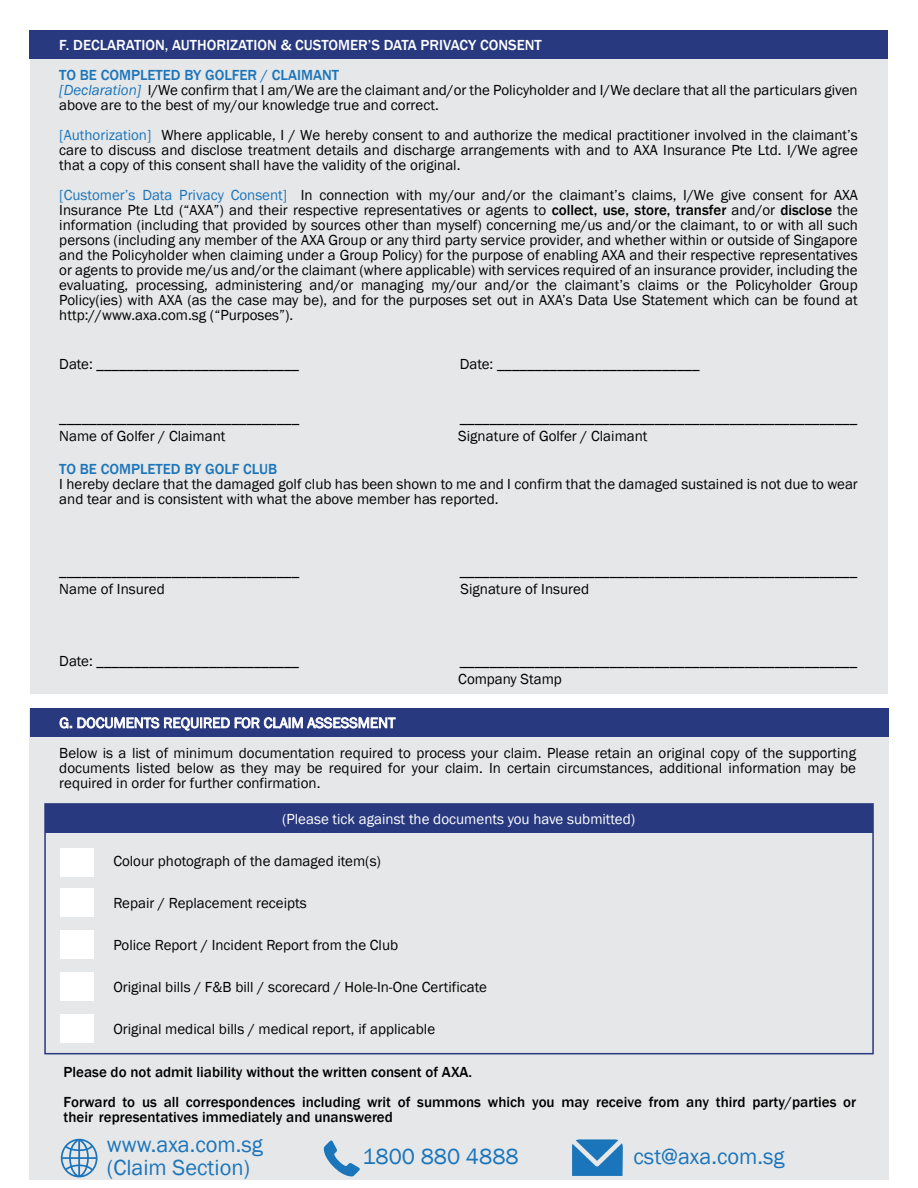
<style>
.page{position:relative;width:918px;height:1188px;background:#fff}
.page>*{position:absolute;margin:0;border:0;box-sizing:border-box;transform-origin:0 0}
.t1{font:22.5px/22.5px "Franklin Gothic";color:#1b75bb}
.t2{font:15px/15px "Franklin Gothic";color:#000}
.t3{font:15px/15px "Franklin Gothic";color:#020101;text-align:justify}
.t4{font:500 15px/30px "Franklin Gothic";color:#020101}
.t5{font:15px "Franklin Gothic";color:#fff}
.t6{font:500 15px "Franklin Gothic";color:#fff}
.t7{font:500 15px "Franklin Gothic";color:#1b75bb}
.s1{font-weight:500;color:#1b75bb}
.s2{font-style:italic;color:#1b75bb}
.s3{color:#1b75bb}
.s4{font-weight:500}
</style>
<div class="page">
<div style="left:30px;top:30px;width:858px;height:443px;background:#e6e7e8"></div>
<div style="left:30px;top:456px;width:858px;height:238px;background:#e6e7e8"></div>
<div style="left:30px;top:30px;width:858px;height:28px;background:#28397f"></div>
<div style="left:29px;top:709px;width:860px;height:471px;background:#e6e7e8"></div>
<div style="left:30px;top:709px;width:858px;height:28px;background:#28397f"></div>
<div style="left:45px;top:804px;width:828px;height:28px;background:#28397f"></div>
<div style="left:44px;top:803px;width:830px;height:251px;border:2px solid #28397f"></div>
<svg style="left:60px;top:717px;width:336px;height:14px"></svg>
<div style="left:60px;top:848px;width:33px;height:28px;background:#fff"></div>
<div style="left:60px;top:889px;width:33px;height:28px;background:#fff"></div>
<div style="left:60px;top:931px;width:33px;height:28px;background:#fff"></div>
<div style="left:60px;top:973px;width:33px;height:28px;background:#fff"></div>
<div style="left:60px;top:1015px;width:33px;height:28px;background:#fff"></div>
<svg style="left:61px;top:1139px;width:37px;height:38px"></svg>
<svg style="left:572px;top:1139px;width:51px;height:37px;background:#418ac3"></svg>
<svg style="left:324px;top:1141px;width:36px;height:35px"></svg>
<p class="t6" style="left:59px;top:35px;width:484px">F. DECLARATION, AUTHORIZATION &amp; CUSTOMER’S DATA PRIVACY CONSENT</p>
<p class="t2" style="left:59px;top:68px;width:800px"><span class="s1">TO BE COMPLETED BY GOLFER / CLAIMANT<br></span><span class="s2">[Declaration]</span> I/We confirm that I am/We are the claimant and/or the Policyholder and I/We declare that all the particulars given above are to the best of my/our knowledge true and correct.</p>
<p class="t2" style="left:59px;top:128px;width:800px;text-align:justify"><span class="s3">[Authorization]</span> Where applicable, I / We hereby consent to and authorize the medical practitioner involved in the claimant’s care to discuss and disclose treatment details and discharge arrangements with and to AXA Insurance Pte Ltd. I/We agree that a copy of this consent shall have the validity of the original.</p>
<p class="t2" style="left:59px;top:188px;width:800px;text-align:justify"><span class="s3">[Customer’s Data Privacy Consent]</span> In connection with my/our and/or the claimant’s claims, I/We give consent for AXA Insurance Pte Ltd (“AXA”) and their respective representatives or agents to <span class="s4">collect, use, store, transfer</span> and/or <span class="s4">disclose</span> the information (including that provided by sources other than myself) concerning me/us and/or the claimant, to or with all such persons (including any member of the AXA Group or any third party service provider, and whether within or outside of Singapore and the Policyholder when claiming under a Group Policy) for the purpose of enabling AXA and their respective representatives or agents to provide me/us and/or the claimant (where applicable) with services required of an insurance provider, including the evaluating, processing, administering and/or managing my/our and/or the claimant’s claims or the Policyholder Group Policy(ies) with AXA (as the case may be), and for the purposes set out in AXA’s Data Use Statement which can be found at http://www.axa.com.sg (“Purposes”).</p>
<p class="t2" style="left:59px;top:357px;width:241px">Date: ___________________________</p>
<p class="t2" style="left:460px;top:357px;width:241px">Date: ___________________________</p>
<p class="t2" style="left:59px;top:411px;width:242px">________________________________</p>
<p class="t2" style="left:460px;top:411px;width:399px">_____________________________________________________</p>
<p class="t2" style="left:59px;top:429px;width:168px">Name of Golfer / Claimant</p>
<p class="t2" style="left:458px;top:429px;width:191px">Signature of Golfer / Claimant</p>
<p class="t7" style="left:59px;top:460px;width:219px">TO BE COMPLETED BY GOLF CLUB</p>
<p class="t2" style="left:59px;top:477px;width:800px">I hereby declare that the damaged golf club has been shown to me and I confirm that the damaged sustained is not due to wear and tear and is consistent with what the above member has reported.</p>
<p class="t2" style="left:59px;top:564px;width:242px">________________________________</p>
<p class="t2" style="left:460px;top:564px;width:399px">_____________________________________________________</p>
<p class="t2" style="left:59px;top:582px;width:107px">Name of Insured</p>
<p class="t2" style="left:461px;top:582px;width:130px">Signature of Insured</p>
<p class="t2" style="left:59px;top:654px;width:241px">Date: ___________________________</p>
<p class="t2" style="left:458px;top:653px;width:401px;line-height:18px">_____________________________________________________<br>Company Stamp</p>
<p class="t5" style="left:59px;top:713px;width:337px">G. DOCUMENTS REQUIRED FOR CLAIM ASSESSMENT</p>
<p class="t3" style="left:59px;top:746px;width:798px">Below is a list of minimum documentation required to process your claim. Please retain an original copy of the supporting documents listed below as they may be required for your claim. In certain circumstances, additional information may be required in order for further confirmation.</p>
<p class="t5" style="left:282px;top:809px;width:355px">(Please tick against the documents you have submitted)</p>
<p class="t3" style="left:113px;top:854px;width:269px">Colour photograph of the damaged item(s)</p>
<p class="t3" style="left:113px;top:896px;width:195px">Repair / Replacement receipts</p>
<p class="t3" style="left:113px;top:938px;width:286px">Police Report / Incident Report from the Club</p>
<p class="t3" style="left:113px;top:980px;width:375px">Original bills / F&amp;B bill / scorecard / Hole-In-One Certificate</p>
<p class="t3" style="left:113px;top:1022px;width:323px">Original medical bills / medical report, if applicable</p>
<p class="t4" style="left:64px;top:1058px;width:794px">Please do not admit liability without the written consent of AXA.<br>Forward to us all correspondences including writ of summons which you may receive from any third party/parties or</p>
<p class="t4" style="left:64px;top:1103px;width:331px">their representatives immediately and unanswered</p>
<h1 class="t1" style="left:107px;top:1134px;width:158px">www.axa.com.sg (Claim Section)</h1>
<h1 class="t1" style="left:363px;top:1146px;width:158px">1800 880 4888</h1>
<h1 class="t1" style="left:633px;top:1145px;width:153px">cst@axa.com.sg</h1>
</div>
